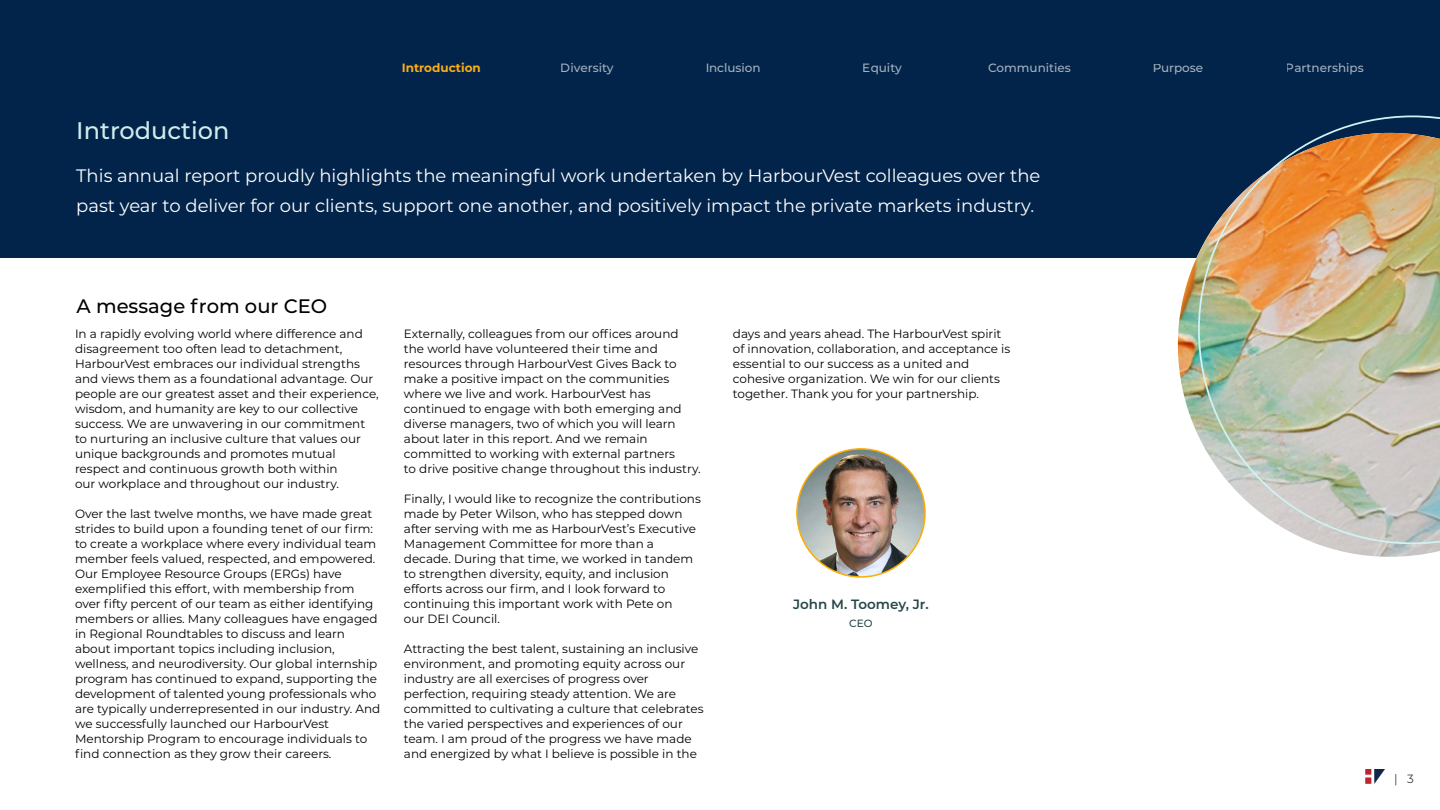
<style>
.page{position:relative;width:1440px;height:810px;background:#fff}
.page>*{position:absolute;margin:0;border:0;box-sizing:border-box;transform-origin:0 0}
.t1{font:500 24px "Montserrat";color:#d1ecee}
.t2{font:500 19.5px "Montserrat";color:#000}
.t3{font:18px/30px "Montserrat";color:#fff}
.t4{font:600 13.5px "Montserrat";color:#27464b}
.t5{font:12px/15px "Montserrat";color:#000}
.t6{font:500 12px "Montserrat";color:#fff}
.t7{font:700 12px "Montserrat";color:#fbad18}
.t8{font:12px "Montserrat";color:#42403f}
.t9{font:500 10.5px "Montserrat";color:#27464b}
</style>
<div class="page">
<img style="left:1365px;top:770px;width:20px;height:14px">
<div style="left:0;top:0;width:1440px;height:258px;background:#02244a"></div>
<img style="left:1178px;top:255px;width:262px;height:302px">
<img style="left:1198px;top:116px;width:242px;height:428px">
<img style="left:797px;top:449px;width:128px;height:128px;border-radius:64px">
<h1 class="t1" style="left:76px;top:113px;width:155px">Introduction</h1>
<p class="t7" style="left:402px;top:60px;width:81px">Introduction</p>
<p class="t6" style="left:561px;top:60px;width:54px">Diversity</p>
<p class="t6" style="left:705px;top:60px;width:57px">Inclusion</p>
<p class="t6" style="left:863px;top:60px;width:41px">Equity</p>
<p class="t6" style="left:988px;top:60px;width:84px">Communities</p>
<p class="t6" style="left:1153px;top:60px;width:52px">Purpose</p>
<p class="t6" style="left:1286px;top:60px;width:79px">Partnerships</p>
<h3 class="t3" style="left:76px;top:160px;width:966px">This annual report proudly highlights the meaningful work undertaken by HarbourVest colleagues over the past year to deliver for our clients, support one another, and positively impact the private markets industry.</h3>
<h2 class="t2" style="left:76px;top:292px;width:252px">A message from our CEO</h2>
<p class="t5" style="left:75px;top:326px;width:305px">In a rapidly evolving world where difference and disagreement too often lead to detachment, HarbourVest embraces our individual strengths and views them as a foundational advantage. Our people are our greatest asset and their experience, wisdom, and humanity are key to our collective success. We are unwavering in our commitment to nurturing an inclusive culture that values our unique backgrounds and promotes mutual respect and continuous growth both within<br>our workplace and throughout our industry.</p>
<p class="t5" style="left:75px;top:506px;width:307px">Over the last twelve months, we have made great strides to build upon a founding tenet of our firm: to create a workplace where every individual team member feels valued, respected, and empowered.<br>Our Employee Resource Groups (ERGs) have exemplified this effort, with membership from over fifty percent of our team as either identifying members or allies. Many colleagues have engaged in Regional Roundtables to discuss and learn about important topics including inclusion, wellness, and neurodiversity. Our global internship program has continued to expand, supporting the development of talented young professionals who are typically underrepresented in our industry. And we successfully launched our HarbourVest Mentorship Program to encourage individuals to find connection as they grow their careers.</p>
<p class="t5" style="left:404px;top:326px;width:298px">Externally, colleagues from our offices around the world have volunteered their time and resources through HarbourVest Gives Back to make a positive impact on the communities where we live and work. HarbourVest has continued to engage with both emerging and diverse managers, two of which you will learn about later in this report. And we remain committed to working with external partners<br>to drive positive change throughout this industry.</p>
<p class="t5" style="left:404px;top:491px;width:298px">Finally, I would like to recognize the contributions made by Peter Wilson, who has stepped down after serving with me as HarbourVest’s Executive Management Committee for more than a decade. During that time, we worked in tandem to strengthen diversity, equity, and inclusion efforts across our firm, and I look forward to continuing this important work with Pete on<br>our DEI Council.</p>
<p class="t5" style="left:404px;top:641px;width:301px">Attracting the best talent, sustaining an inclusive environment, and promoting equity across our industry are all exercises of progress over perfection, requiring steady attention. We are committed to cultivating a culture that celebrates the varied perspectives and experiences of our team. I am proud of the progress we have made and energized by what I believe is possible in the</p>
<p class="t5" style="left:733px;top:326px;width:279px">days and years ahead. The HarbourVest spirit of innovation, collaboration, and acceptance is essential to our success as a united and cohesive organization. We win for our clients together. Thank you for your partnership.</p>
<p class="t4" style="left:793px;top:595px;width:137px">John M. Toomey, Jr.</p>
<p class="t9" style="left:849px;top:616px;width:25px">CEO</p>
<p class="t8" style="left:1394px;top:771px;width:21px">| 3</p>
</div>
